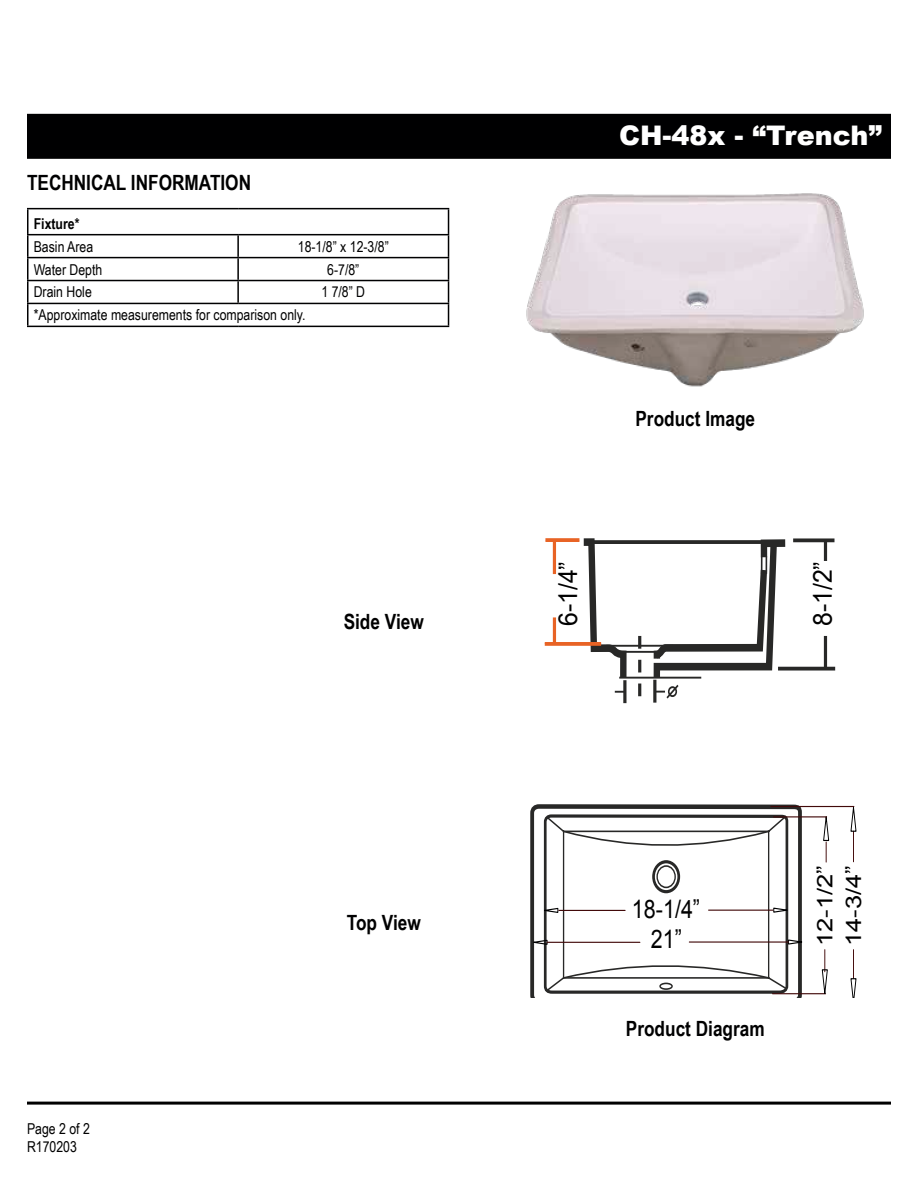
<style>
.page{position:relative;width:918px;height:1188px;background:#fff}
.page>*{position:absolute;margin:0;border:0;box-sizing:border-box;transform-origin:0 0}
.t1{font:900 27px "Arial";color:#fff}
.t2{font:25.65px "Arial Narrow";color:#000;scale:1.19 1}
.t3{font:25.5px/29.8px "Arial";color:#000;text-align:center;scale:.84 1}
.t4{font:21.45px "Arial";color:#000;scale:1.19 1}
.t5{font:700 21px "Arial Narrow";color:#000001}
.t6{font:15px/18px "Arial Narrow";color:#000001}
.t7{font:700 15px "Arial Narrow";color:#000001}
</style>
<div class="page">
<div style="left:27px;top:114px;width:864px;height:45px;background:#000001"></div>
<hr style="left:27px;top:1102px;width:864px;height:3px;background:#000001">
<hr style="left:27px;top:208px;width:211px;height:1px;background:#000001">
<hr style="left:238px;top:208px;width:211px;height:1px;background:#000001">
<hr style="left:27px;top:234px;width:211px;height:1px;background:#000001">
<hr style="left:238px;top:234px;width:211px;height:1px;background:#000001">
<hr style="left:237px;top:235px;width:2px;height:22px;background:#000001">
<hr style="left:27px;top:257px;width:211px;height:1px;background:#000001">
<hr style="left:238px;top:257px;width:211px;height:1px;background:#000001">
<hr style="left:237px;top:258px;width:2px;height:22px;background:#000001">
<hr style="left:27px;top:280px;width:211px;height:1px;background:#000001">
<hr style="left:238px;top:280px;width:211px;height:1px;background:#000001">
<hr style="left:237px;top:281px;width:2px;height:22px;background:#000001">
<hr style="left:27px;top:303px;width:211px;height:1px;background:#000001">
<svg style="left:27px;top:209px;width:1px;height:117px"></svg>
<hr style="left:238px;top:303px;width:211px;height:1px;background:#000001">
<svg style="left:448px;top:209px;width:1px;height:117px"></svg>
<hr style="left:27px;top:326px;width:211px;height:1px;background:#000001">
<hr style="left:238px;top:326px;width:211px;height:1px;background:#000001">
<svg style="left:530px;top:804px;width:274px;height:193px"></svg>
<svg style="left:543px;top:813px;width:247px;height:182px"></svg>
<hr style="left:773px;top:816px;width:54px;height:1px;background:#420a0a">
<hr style="left:772px;top:993px;width:54px;height:1px;background:#420a0a">
<svg style="left:823px;top:816px;width:7px;height:46px"></svg>
<hr style="left:771px;top:806px;width:83px;height:1px;background:#420a0a">
<hr style="left:853px;top:831px;width:1px;height:31px;background:#420a0a">
<svg style="left:850px;top:806px;width:7px;height:26px"></svg>
<svg style="left:821px;top:950px;width:7px;height:45px"></svg>
<svg style="left:850px;top:950px;width:7px;height:47px"></svg>
<svg style="left:533px;top:815px;width:270px;height:178px"></svg>
<hr style="left:709px;top:910px;width:64px;height:1px;background:#420a0a">
<hr style="left:547px;top:942px;width:93px;height:1px;background:#420a0a">
<svg style="left:579px;top:538px;width:213px;height:163px"></svg>
<hr style="left:793px;top:539px;width:41px;height:3px;background:#282827">
<hr style="left:778px;top:667px;width:57px;height:3px;background:#282827">
<hr style="left:824px;top:540px;width:3px;height:21px;background:#282827">
<hr style="left:824px;top:636px;width:3px;height:33px;background:#282827">
<svg style="left:545px;top:538px;width:34px;height:4px"></svg>
<svg style="left:545px;top:642px;width:56px;height:4px"></svg>
<hr style="left:553px;top:540px;width:3px;height:34px;background:#e86325">
<hr style="left:553px;top:617px;width:3px;height:26px;background:#e86325">
<img style="left:526px;top:193px;width:338px;height:194px">
<h3 class="t5" style="left:27px;top:166px;width:226px">TECHNICAL INFORMATION</h3>
<p class="t7" style="left:34px;top:212px;width:47px">Fixture*</p>
<p class="t6" style="left:34px;top:237px;width:61px">Basin Area</p>
<p class="t6" style="left:298px;top:237px;width:92px">18-1/8” x 12-3/8”</p>
<p class="t6" style="left:34px;top:260px;width:70px">Water Depth</p>
<p class="t6" style="left:327px;top:260px;width:34px">6-7/8”</p>
<p class="t6" style="left:34px;top:283px;width:60px">Drain Hole</p>
<p class="t6" style="left:321px;top:283px;width:45px">1 7/8” D</p>
<p class="t6" style="left:34px;top:306px;width:273px">*Approximate measurements for comparison only.</p>
<h3 class="t5" style="left:344px;top:605px;width:82px">Side View</h3>
<p class="t6" style="left:27px;top:1119px;width:64px">Page 2 of 2<br>R170203</p>
<h3 class="t5" style="left:347px;top:907px;width:76px">Top View</h3>
<h1 class="t1" style="left:619px;top:116px;width:264px">CH-48x - “Trench”</h1>
<h3 class="t5" style="left:636px;top:402px;width:121px">Product Image</h3>
<h2 class="t2" style="left:549px;top:626px;width:56px;rotate:-90deg">6-1/4”</h2>
<h2 class="t2" style="left:804px;top:626px;width:56px;rotate:-90deg">8-1/2”</h2>
<h3 class="t3" style="left:632px;top:895px;width:83px">18-1/4”<br>21”</h3>
<h3 class="t5" style="left:626px;top:1013px;width:140px">Product Diagram</h3>
<h3 class="t4" style="left:811px;top:946px;width:69px;rotate:-90deg">12-1/2”</h3>
<h3 class="t4" style="left:840px;top:946px;width:69px;rotate:-90deg">14-3/4”</h3>
</div>
